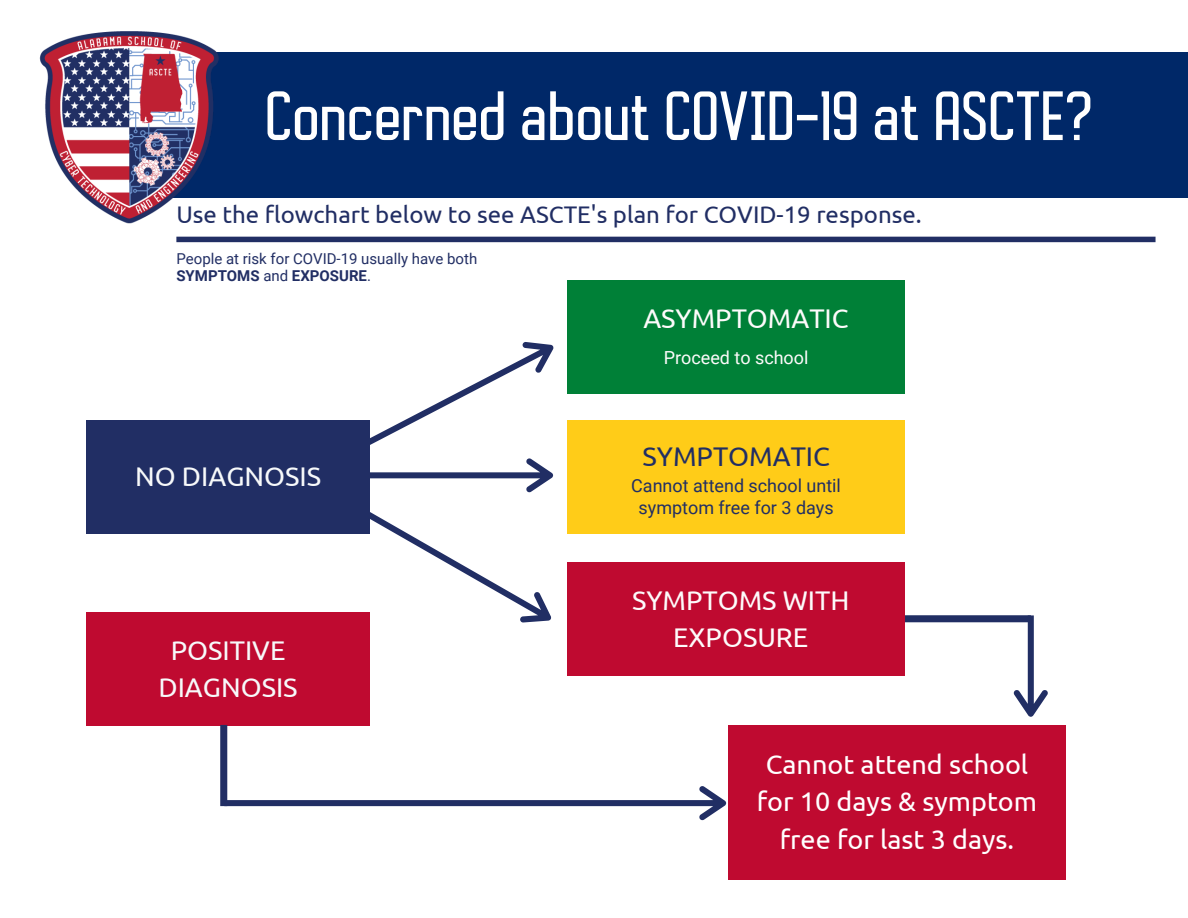
<style>
.page{position:relative;width:1188px;height:918px;background:#fff}
.page>*{position:absolute;margin:0;border:0;box-sizing:border-box;transform-origin:0 0}
.t1{font:700 64.5px "Autobus";color:#fff}
.t2{font:27px/37.2px "Ubuntu";color:#fff;text-align:center}
.t3{font:27px/37.2px "Ubuntu";color:#fdfbfb;text-align:center}
.t4{font:27px/37.2px "Ubuntu";color:#f7f9fa;text-align:center}
.t5{font:27px "Ubuntu";color:#212e64}
.t6{font:24px "Ubuntu";color:#212e64}
.t7{font:18px/21.3px "Roboto";color:#212e64;text-align:center}
.t8{font:18px "Roboto";color:#fdfbfb}
.t9{font:15px/16.8px "Roboto";color:#212e64}
.s1{font-weight:700}
</style>
<div class="page">
<div style="left:92px;top:52px;width:1096px;height:145px;background:#002868"></div>
<img style="left:39px;top:31px;width:189px;height:193px">
<div style="left:176px;top:237px;width:980px;height:5px;background:#212e64"></div>
<svg style="left:346px;top:342px;width:208px;height:281px"></svg>
<div style="left:86px;top:612px;width:284px;height:113px;background:#bf0a30"></div>
<div style="left:729px;top:725px;width:337px;height:154px;background:#bf0a30"></div>
<div style="left:568px;top:280px;width:337px;height:113px;background:#008037"></div>
<div style="left:568px;top:420px;width:337px;height:113px;background:#ffcc18"></div>
<svg style="left:220px;top:725px;width:506px;height:95px"></svg>
<div style="left:86px;top:420px;width:284px;height:113px;background:#212e64"></div>
<svg style="left:905px;top:615px;width:143px;height:102px"></svg>
<div style="left:568px;top:563px;width:337px;height:113px;background:#bf0a30"></div>
<h1 class="t1" style="left:265px;top:92px;width:830px">Concerned about COVID-19 at ASCTE?</h1>
<h3 class="t6" style="left:176px;top:201px;width:747px">Use the flowchart below to see ASCTE's plan for COVID-19 response.</h3>
<p class="t9" style="left:176px;top:251px;width:302px">People at risk for COVID-19 usually have both<br><span class="s1">SYMPTOMS</span> and <span class="s1">EXPOSURE</span>.</p>
<h2 class="t4" style="left:135px;top:458px;width:188px">NO DIAGNOSIS</h2>
<h2 class="t4" style="left:158px;top:631px;width:141px">POSITIVE<br>DIAGNOSIS</h2>
<h2 class="t3" style="left:643px;top:299px;width:207px">ASYMPTOMATIC</h2>
<p class="t8" style="left:664px;top:347px;width:146px">Proceed to school</p>
<h2 class="t5" style="left:643px;top:441px;width:189px">SYMPTOMATIC</h2>
<p class="t7" style="left:631px;top:475px;width:211px">Cannot attend school until symptom free for 3 days</p>
<h2 class="t3" style="left:632px;top:582px;width:219px">SYMPTOMS WITH<br>EXPOSURE</h2>
<h2 class="t2" style="left:757px;top:746px;width:282px">Cannot attend school for 10 days &amp; symptom free for last 3 days.</h2>
</div>
